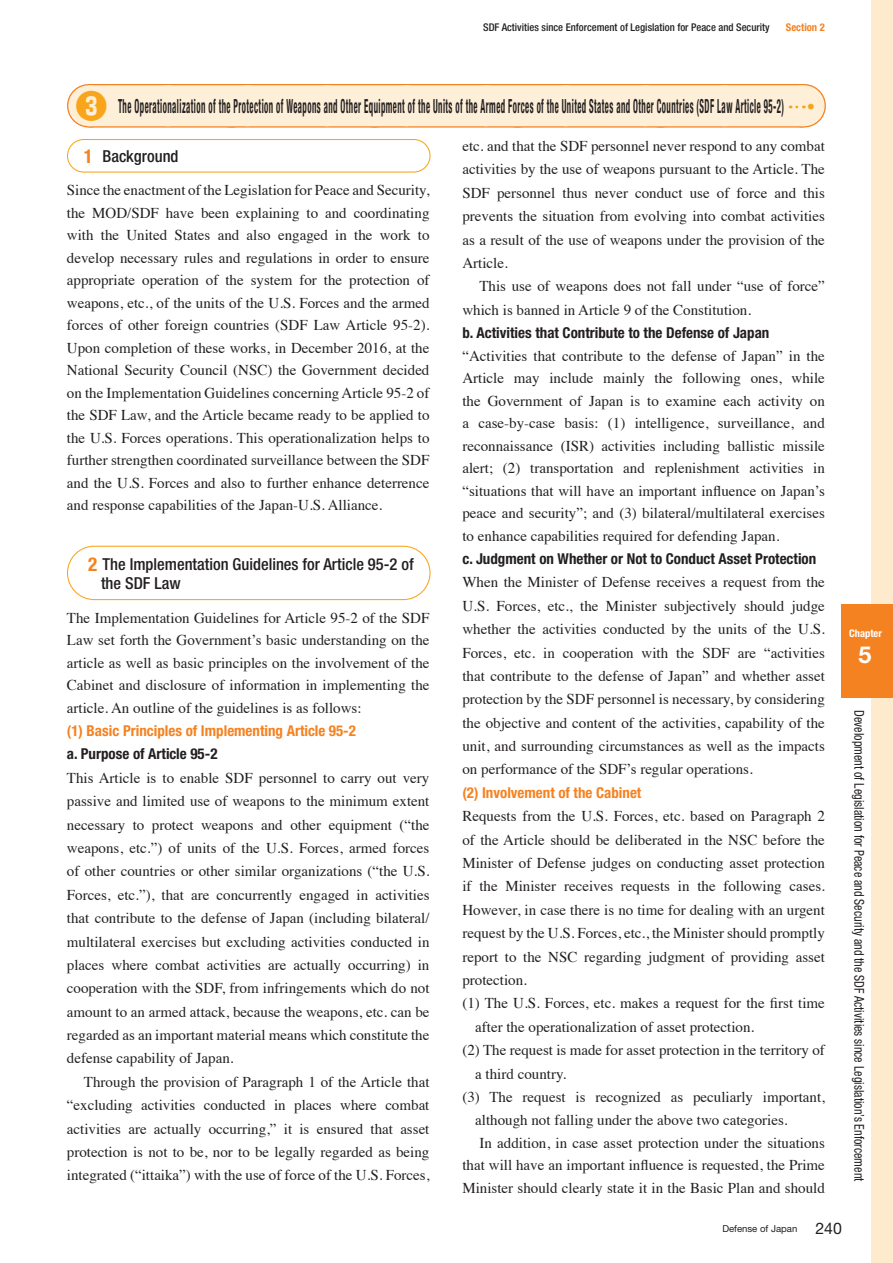
<style>
.page{position:relative;width:893px;height:1263px;background:#fff}
.page>*{position:absolute;margin:0;border:0;box-sizing:border-box;transform-origin:0 0}
.t1{font:700 23.4px "Helvetica Neue LT Std";color:#fff}
.t2{font:700 condensed 19.5px "Helvetica Neue";letter-spacing:.05em;color:#231f20;scale:.45 1}
.t3{font:500 condensed 16.5px/19.6px "Helvetica Neue";color:#231f20}
.t4{font:15px/23.4px "Times";color:#231f20;text-align:justify}
.t5{font:700 condensed 15px "Helvetica Neue";color:#231f20}
.t6{font:700 condensed 15px "Helvetica Neue";color:#f58220}
.t7{font:condensed 13.5px "Helvetica Neue";color:#231f20;scale:.9 1}
.t8{font:500 condensed 10.65px "Helvetica Neue";color:#231f20}
.t9{font:700 condensed 10.65px "Helvetica Neue";color:#f58220}
.t10{font:700 condensed 10.5px "Helvetica Neue";color:#fff}
.t11{font:9.6px "Helvetica Neue";color:#231f20}
.t12{font:6.45px "Koz Go Pr 6 N";color:#f9a51b}
.s1{font-family:"Shin Go Pr 6 N";font-stretch:normal;font-size:31.95px;color:#f9a51b}
.s2{font-weight:700;font-size:19.2px;color:#f58220}
.s3{font-family:"Helvetica Neue LT Std";font-size:15.9px}
</style>
<div class="page">
<div style="left:872px;top:0;width:21px;height:1263px;background:#feeacc"></div>
<div style="left:842px;top:604px;width:51px;height:93px;background:#f58220"></div>
<hr style="left:89px;top:84px;width:1px;height:44px;background:#f58220">
<hr style="left:803px;top:84px;width:1px;height:44px;background:#f58220">
<div style="left:89px;top:85px;width:714px;height:41px;background:#feefd8"></div>
<svg style="left:168px;top:84px;width:595px;height:44px"></svg>
<hr style="left:803px;top:85px;width:1px;height:41px;background:#feefd8">
<div style="left:67px;top:139px;width:364px;height:34px;border:1px solid #f9a51b;border-radius:16px"></div>
<div style="left:67px;top:546px;width:364px;height:54px;border:1px solid #f9a51b;border-radius:27px"></div>
<p class="t8" style="left:483px;top:21px;width:288px">SDF Activities since Enforcement of Legislation for Peace and Security</p>
<p class="t9" style="left:786px;top:21px;width:41px">Section 2</p>
<h2 class="t2" style="left:75px;top:95px;width:1576px"><span class="s1">❸</span> The Operationalization of the Protection of Weapons and Other Equipment of the Units of the Armed Forces of the United States and Other Countries (SDF Law Article 95-2)</h2>
<p class="t12" style="left:808px;top:103px;width:8px">●</p>
<p class="t3" style="left:84px;top:146px;width:96px"><span class="s2">1</span> Background</p>
<p class="t4" style="left:67px;top:177px;width:364px;line-height:22.5px">Since the enactment of the Legislation for Peace and Security, the MOD/SDF have been explaining to and coordinating with the United States and also engaged in the work to develop necessary rules and regulations in order to ensure appropriate operation of the system for the protection of weapons, etc., of the units of the U.S. Forces and the armed forces of other foreign countries (SDF Law Article 95-2).<br>Upon completion of these works, in December 2016, at the National Security Council (NSC) the Government decided on the Implementation Guidelines concerning Article 95-2 of the SDF Law, and the Article became ready to be applied to the U.S. Forces operations. This operationalization helps to further strengthen coordinated surveillance between the SDF and the U.S. Forces and also to further enhance deterrence and response capabilities of the Japan-U.S. Alliance.</p>
<p class="t3" style="left:101px;top:554px;width:314px;text-indent:-13px"><span class="s2">2</span> The Implementation Guidelines for Article 95-2 of the SDF Law</p>
<p class="t4" style="left:67px;top:605px;width:364px;line-height:22.5px">The Implementation Guidelines for Article 95-2 of the SDF Law set forth the Government’s basic understanding on the article as well as basic principles on the involvement of the Cabinet and disclosure of information in implementing the article. An outline of the guidelines is as follows:</p>
<p class="t6" style="left:67px;top:722px;width:291px">(1) Basic Principles of Implementing Article 95-2</p>
<p class="t5" style="left:67px;top:745px;width:152px">a. Purpose of Article 95-2</p>
<p class="t4" style="left:67px;top:765px;width:364px">This Article is to enable SDF personnel to carry out very passive and limited use of weapons to the minimum extent necessary to protect weapons and other equipment (“the weapons, etc.”) of units of the U.S. Forces, armed forces of other countries or other similar organizations (“the U.S.<br>Forces, etc.”), that are concurrently engaged in activities that contribute to the defense of Japan (including bilateral/ multilateral exercises but excluding activities conducted in places where combat activities are actually occurring) in cooperation with the SDF, from infringements which do not amount to an armed attack, because the weapons, etc. can be regarded as an important material means which constitute the defense capability of Japan.</p>
<p class="t4" style="left:67px;top:1069px;width:364px;text-indent:17px">Through the provision of Paragraph 1 of the Article that “excluding activities conducted in places where combat activities are actually occurring,” it is ensured that asset protection is not to be, nor to be legally regarded as being integrated (“ittaika”) with the use of force of the U.S. Forces,</p>
<p class="t4" style="left:462px;top:133px;width:364px">etc. and that the SDF personnel never respond to any combat activities by the use of weapons pursuant to the Article. The SDF personnel thus never conduct use of force and this prevents the situation from evolving into combat activities as a result of the use of weapons under the provision of the Article.</p>
<p class="t4" style="left:462px;top:273px;width:364px;text-indent:17px">This use of weapons does not fall under “use of force” which is banned in Article 9 of the Constitution.</p>
<p class="t5" style="left:462px;top:324px;width:308px">b. Activities that Contribute to the Defense of Japan</p>
<p class="t4" style="left:462px;top:343px;width:364px;line-height:22.5px">“Activities that contribute to the defense of Japan” in the Article may include mainly the following ones, while the Government of Japan is to examine each activity on a case-by-case basis: (1) intelligence, surveillance, and reconnaissance (ISR) activities including ballistic missile alert; (2) transportation and replenishment activities in “situations that will have an important influence on Japan’s peace and security”; and (3) bilateral/multilateral exercises to enhance capabilities required for defending Japan.</p>
<p class="t5" style="left:462px;top:549px;width:355px">c. Judgment on Whether or Not to Conduct Asset Protection</p>
<p class="t4" style="left:462px;top:569px;width:364px">When the Minister of Defense receives a request from the U.S. Forces, etc., the Minister subjectively should judge whether the activities conducted by the units of the U.S.<br>Forces, etc. in cooperation with the SDF are “activities that contribute to the defense of Japan” and whether asset protection by the SDF personnel is necessary, by considering the objective and content of the activities, capability of the unit, and surrounding circumstances as well as the impacts on performance of the SDF’s regular operations.</p>
<p class="t6" style="left:462px;top:783px;width:180px">(2) Involvement of the Cabinet</p>
<p class="t4" style="left:462px;top:803px;width:364px">Requests from the U.S. Forces, etc. based on Paragraph 2</p>
<p class="t4" style="left:462px;top:826px;width:364px">of the Article should be deliberated in the NSC before the</p>
<p class="t4" style="left:462px;top:850px;width:364px">Minister of Defense judges on conducting asset protection</p>
<p class="t4" style="left:462px;top:873px;width:364px">if the Minister receives requests in the following cases.</p>
<p class="t4" style="left:462px;top:897px;width:364px">However, in case there is no time for dealing with an urgent</p>
<p class="t4" style="left:462px;top:920px;width:364px">request by the U.S. Forces, etc., the Minister should promptly</p>
<p class="t4" style="left:462px;top:943px;width:364px">report to the NSC regarding judgment of providing asset</p>
<p class="t4" style="left:462px;top:967px;width:66px">protection.</p>
<p class="t4" style="left:462px;top:990px;width:364px">(1) The U.S. Forces, etc. makes a request for the first time</p>
<p class="t4" style="left:475px;top:1014px;width:281px">after the operationalization of asset protection.</p>
<p class="t4" style="left:462px;top:1037px;width:364px">(2) The request is made for asset protection in the territory of</p>
<p class="t4" style="left:475px;top:1060px;width:93px">a third country.</p>
<p class="t4" style="left:462px;top:1084px;width:364px">(3) The request is recognized as peculiarly important,</p>
<p class="t4" style="left:475px;top:1107px;width:314px">although not falling under the above two categories.</p>
<p class="t4" style="left:479px;top:1130px;width:347px">In addition, in case asset protection under the situations</p>
<p class="t4" style="left:462px;top:1152px;width:364px">that will have an important influence is requested, the Prime</p>
<p class="t4" style="left:462px;top:1175px;width:364px">Minister should clearly state it in the Basic Plan and should</p>
<p class="t11" style="left:722px;top:1223px;width:121px">Defense of Japan <span class="s3">240</span></p>
<p class="t10" style="left:849px;top:626px;width:34px">Chapter</p>
<h1 class="t1" style="left:859px;top:640px;width:15px">5</h1>
<p class="t7" style="left:867px;top:710px;width:525px;rotate:90deg">Development of Legislation for Peace and Security and the SDF Activities since Legislation’s Enforcement</p>
</div>
